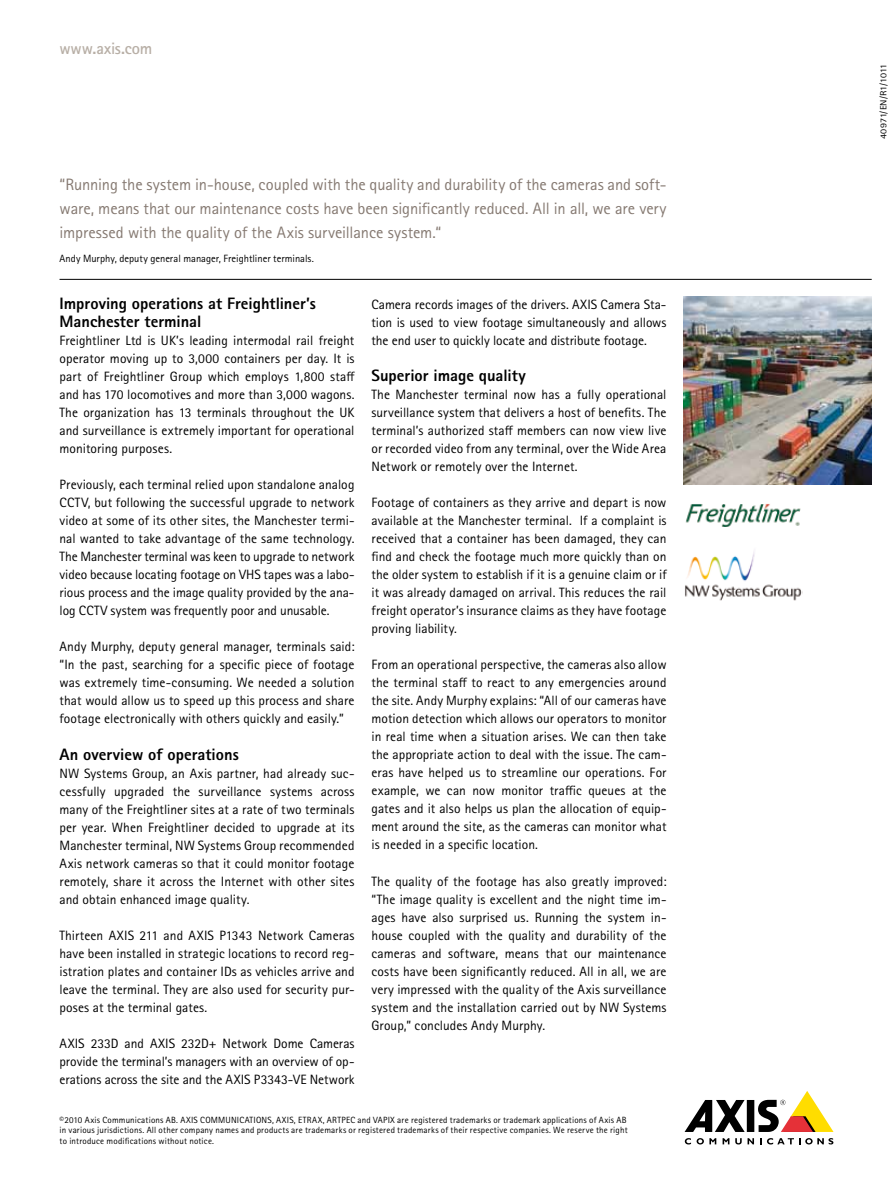
<style>
.page{position:relative;width:893px;height:1191px;background:#fff}
.page>*{position:absolute;margin:0;border:0;box-sizing:border-box;transform-origin:0 0}
.t1{font:16.5px/24px "Rotis Sans Serif Pro";letter-spacing:-.005em;color:#857971;text-align:justify}
.t2{font:800 16.5px/18px "Rotis Sans Serif Pro";color:#000}
.t3{font:700 16.5px "Rotis Sans Serif Pro";letter-spacing:-.01em;color:#b8afa6}
.t4{font:13.5px/18px "Rotis Sans Serif Pro";letter-spacing:.005em;color:#000;text-align:justify}
.t5{font:10.5px "Rotis Sans Serif Pro";letter-spacing:.005em;color:#000}
.t6{font:9px/10.8px "Rotis Sans Serif Pro";letter-spacing:.02em;color:#000;text-align:justify}
.t7{font:9px "Rotis Sans Serif Pro";letter-spacing:-.005em;color:#000;scale:1.12 1}
</style>
<div class="page">
<div style="left:747px;top:1100px;width:7px;height:32px;background:#000"></div>
<svg style="left:685px;top:1100px;width:60px;height:32px"></svg>
<svg style="left:758px;top:1091px;width:75px;height:41px"></svg>
<svg style="left:685px;top:1138px;width:6px;height:6px"></svg>
<svg style="left:697px;top:1138px;width:19px;height:6px"></svg>
<svg style="left:723px;top:1138px;width:6px;height:6px"></svg>
<svg style="left:735px;top:1138px;width:19px;height:6px"></svg>
<svg style="left:760px;top:1138px;width:73px;height:6px"></svg>
<img style="left:684px;top:296px;width:188px;height:188px">
<hr style="left:60px;top:279px;width:812px;height:1px;background:#000">
<img style="left:686px;top:504px;width:115px;height:23px">
<img style="left:685px;top:552px;width:118px;height:49px">
<p class="t3" style="left:60px;top:38px;width:94px">www.axis.com</p>
<p class="t1" style="left:60px;top:172px;width:608px">“Running the system in-house, coupled with the quality and durability of the cameras and soft&shy;ware, means that our maintenance costs have been significantly reduced. All in all, we are very impressed with the quality of the Axis surveillance system.“</p>
<p class="t5" style="left:60px;top:252px;width:256px">Andy Murphy, deputy general manager, Freightliner terminals.</p>
<p class="t2" style="left:60px;top:295px;width:258px">Improving operations at Freightliner’s<br>Manchester terminal</p>
<p class="t4" style="left:60px;top:332px;width:297px">Freightliner Ltd is UK’s leading intermodal rail freight operator moving up to 3,000 containers per day. It is part of Freightliner Group which employs 1,800 staff and has 170 locomotives and more than 3,000 wagons.<br>The organization has 13 terminals throughout the UK and surveillance is extremely important for operational monitoring purposes.</p>
<p class="t4" style="left:60px;top:476px;width:297px">Previously, each terminal relied upon standalone analog CCTV, but following the successful upgrade to network video at some of its other sites, the Manchester termi&shy;nal wanted to take advantage of the same technology.<br>The Manchester terminal was keen to upgrade to network video because locating footage on VHS tapes was a labo&shy;rious process and the image quality provided by the ana&shy;log CCTV system was frequently poor and unusable.</p>
<p class="t4" style="left:60px;top:638px;width:297px">Andy Murphy, deputy general manager, terminals said: “In the past, searching for a specific piece of footage was extremely time-consuming. We needed a solution that would allow us to speed up this process and share footage electronically with others quickly and easily.”</p>
<p class="t2" style="left:60px;top:745px;width:181px">An overview of operations</p>
<p class="t4" style="left:60px;top:764px;width:296px">NW Systems Group, an Axis partner, had already suc&shy;cessfully upgraded the surveillance systems across many of the Freightliner sites at a rate of two terminals per year. When Freightliner decided to upgrade at its Manchester terminal, NW Systems Group recommended Axis network cameras so that it could monitor footage remotely, share it across the Internet with other sites and obtain enhanced image quality.</p>
<p class="t4" style="left:60px;top:926px;width:296px">Thirteen AXIS 211 and AXIS P1343 Network Cameras have been installed in strategic locations to record reg&shy;istration plates and container IDs as vehicles arrive and leave the terminal. They are also used for security pur&shy;poses at the terminal gates.</p>
<p class="t4" style="left:60px;top:1034px;width:297px">AXIS 233D and AXIS 232D+ Network Dome Cameras provide the terminal’s managers with an overview of op&shy;erations across the site and the AXIS P3343-VE Network</p>
<p class="t4" style="left:372px;top:296px;width:296px">Camera records images of the drivers. AXIS Camera Sta&shy;tion is used to view footage simultaneously and allows the end user to quickly locate and distribute footage.</p>
<p class="t2" style="left:372px;top:367px;width:156px">Superior image quality</p>
<p class="t4" style="left:372px;top:386px;width:296px">The Manchester terminal now has a fully operational surveillance system that delivers a host of benefits. The terminal’s authorized staff members can now view live or recorded video from any terminal, over the Wide Area Network or remotely over the Internet.</p>
<p class="t4" style="left:372px;top:494px;width:297px">Footage of containers as they arrive and depart is now available at the Manchester terminal. If a complaint is received that a container has been damaged, they can find and check the footage much more quickly than on the older system to establish if it is a genuine claim or if it was already damaged on arrival. This reduces the rail freight operator’s insurance claims as they have footage proving liability.</p>
<p class="t4" style="left:372px;top:656px;width:297px">From an operational perspective, the cameras also allow the terminal staff to react to any emergencies around the site. Andy Murphy explains: “All of our cameras have motion detection which allows our operators to monitor in real time when a situation arises. We can then take the appropriate action to deal with the issue. The cam&shy;eras have helped us to streamline our operations. For example, we can now monitor traffic queues at the gates and it also helps us plan the allocation of equip&shy;ment around the site, as the cameras can monitor what is needed in a specific location.</p>
<p class="t4" style="left:372px;top:872px;width:296px">The quality of the footage has also greatly improved: “The image quality is excellent and the night time im&shy;ages have also surprised us. Running the system in&shy;house coupled with the quality and durability of the cameras and software, means that our maintenance costs have been significantly reduced. All in all, we are very impressed with the quality of the Axis surveillance system and the installation carried out by NW Systems Group,” concludes Andy Murphy.</p>
<p class="t6" style="left:60px;top:1114px;width:570px">©2010 Axis Communications AB. AXIS COMMUNICATIONS, AXIS, ETRAX, ARTPEC and VAPIX are registered trademarks or trademark applications of Axis AB in various jurisdictions. All other company names and products are trademarks or registered trademarks of their respective companies. We reserve the right to introduce modifications without notice.</p>
<p class="t7" style="left:878px;top:139px;width:69px;rotate:-90deg">40971/EN/R1/1011</p>
</div>
